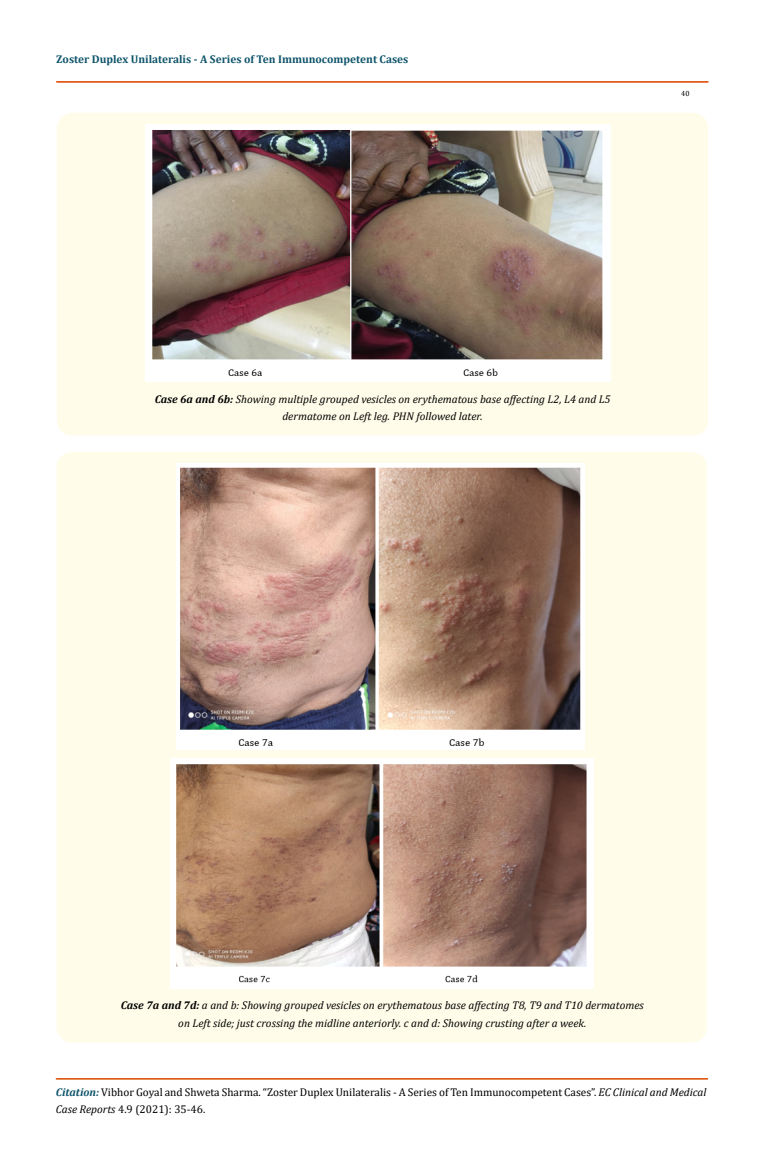
<style>
.page{position:relative;width:764px;height:1172px;background:#fff}
.page>*{position:absolute;margin:0;border:0;box-sizing:border-box;transform-origin:0 0}
.t1{font:italic 11.25px/17.5px "Cambria";color:#000;text-align:center}
.t2{font:11.25px/17.5px "Cambria";color:#000}
.t3{font:700 11.25px "Cambria";color:#0e546a}
.t4{font:7.5px "Cambria";color:#000}
.s1{font-weight:700}
.s2{font-weight:700;font-style:italic;color:#0e546a}
.s3{font-style:italic}
</style>
<div class="page">
<div style="left:57px;top:82px;width:651px;height:1px;border:1px solid #e05d1a"></div>
<div style="left:56px;top:1078px;width:651px;height:1px;border:1px solid #e05d1a"></div>
<div style="left:57px;top:113px;width:651px;height:322px;background:#fffde9;border-radius:15px"></div>
<img style="left:146px;top:125px;width:464px;height:256px">
<div style="left:57px;top:452px;width:650px;height:590px;background:#fffde9;border-radius:15px"></div>
<img style="left:176px;top:463px;width:408px;height:286px">
<img style="left:171px;top:758px;width:423px;height:230px">
<p class="t3" style="left:56px;top:51px;width:354px">Zoster Duplex Unilateralis - A Series of Ten Immunocompetent Cases</p>
<p class="t4" style="left:681px;top:89px;width:10px">40</p>
<p class="t1" style="left:155px;top:389px;width:457px"><span class="s1">Case 6a and 6b:</span> Showing multiple grouped vesicles on erythematous base affecting L2, L4 and L5 dermatome on Left leg. PHN followed later.</p>
<p class="t1" style="left:121px;top:996px;width:524px"><span class="s1">Case 7a and 7d:</span> a and b: Showing grouped vesicles on erythematous base affecting T8, T9 and T10 dermatomes on Left side; just crossing the midline anteriorly. c and d: Showing crusting after a week.</p>
<p class="t2" style="left:56px;top:1082px;width:652px"><span class="s2">Citation:</span> Vibhor Goyal and Shweta Sharma. “Zoster Duplex Unilateralis - A Series of Ten Immunocompetent Cases”. <span class="s3">EC Clinical and Medical<br>Case Reports</span> 4.9 (2021): 35-46.</p>
</div>
